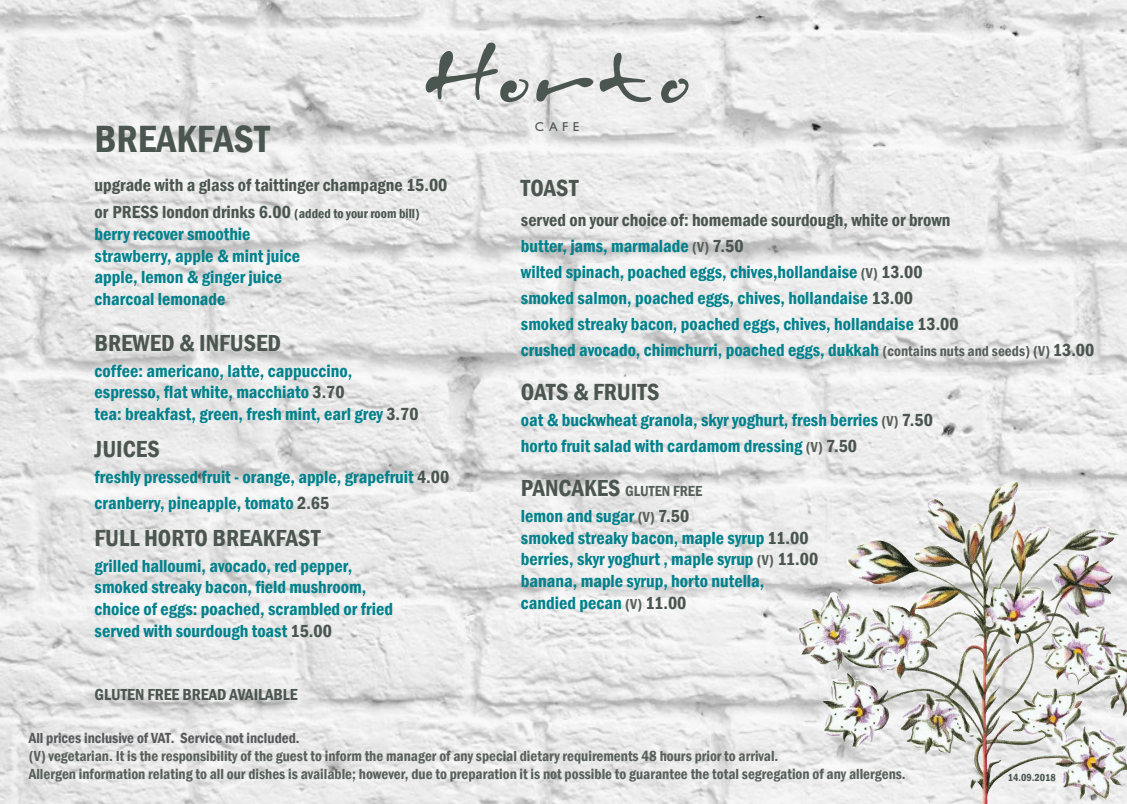
<style>
.page{position:relative;width:1127px;height:804px;background:#fff}
.page>*{position:absolute;margin:0;border:0;box-sizing:border-box;transform-origin:0 0}
.t1{font:600 condensed 39px "Franklin Gothic";color:#4b5650}
.t2{font:600 condensed 24px "Franklin Gothic";color:#4b5650}
.t3{font:600 condensed 23.85px "Franklin Gothic";color:#4b5650}
.t4{font:600 condensed 18px/21.6px "Franklin Gothic";color:#00818c}
.t5{font:600 condensed 18px/27px "Franklin Gothic";color:#4b5650}
.t6{font:600 condensed 16.35px "Franklin Gothic";color:#4b5650}
.t7{font:600 condensed 15px/18px "Franklin Gothic";color:#58605b}
.t8{font:600 condensed 15px "Franklin Gothic";color:#58595b}
.t9{font:600 condensed 13.5px "Franklin Gothic";color:#4b5650}
.t10{font:12.9px "Gill Sans";color:#4b5650}
.t11{font:600 condensed 10.5px "Franklin Gothic";color:#4b5650}
.s1{font-size:18px}
.s2{color:#4b5650}
.s3{font-size:15px;color:#58605b}
.s4{font-size:14.85px;color:#58605b}
.s5{font-size:17.85px}
</style>
<div class="page">
<img style="left:0;top:0;width:1127px;height:804px">
<img style="left:846px;top:482px;width:162px;height:144px">
<svg style="left:536px;top:52px;width:116px;height:50px"></svg>
<svg style="left:426px;top:43px;width:103px;height:60px"></svg>
<svg style="left:661px;top:78px;width:27px;height:25px"></svg>
<h1 class="t1" style="left:95px;top:113px;width:177px">breakfast</h1>
<p class="t5" style="left:95px;top:172px;width:354px">upgrade with a glass of taittinger champagne 15.00 or PRESS</p>
<p class="t9" style="left:162px;top:205px;width:259px"><span class="s1">london drinks 6.00</span> (added to your room bill)</p>
<p class="t4" style="left:95px;top:223px;width:207px">berry recover smoothie strawberry, apple &amp; mint juice apple, lemon &amp; ginger juice charcoal lemonade</p>
<h3 class="t3" style="left:95px;top:327px;width:188px">BREWed &amp; in fused</h3>
<p class="t4" style="left:95px;top:359px;width:325px">coffee: americano, latte, cappuccino, espresso, flat white, macchiato <span class="s2">3.70<br></span>tea: breakfast, green, fresh mint, earl grey <span class="s2">3.70</span></p>
<h3 class="t3" style="left:95px;top:433px;width:66px">JUICEs</h3>
<p class="t4" style="left:95px;top:463px;width:356px;line-height:25.8px">freshly pressed fruit - orange, apple, grapefruit <span class="s2">4.00 </span>cranberry, pineapple, tomato <span class="s2">2.65</span></p>
<h3 class="t3" style="left:95px;top:522px;width:131px">FULL HORTO BREAKFAST</h3>
<p class="t4" style="left:95px;top:554px;width:300px">grilled halloumi, avocado, red pepper, smoked streaky bacon, field mushroom, choice of eggs: poached, scrambled or fried served with sourdough toast <span class="s2">15.00</span></p>
<p class="t6" style="left:95px;top:683px;width:205px">Gluten Free bread available</p>
<p class="t10" style="left:535px;top:120px;width:46px">CAFE</p>
<h2 class="t2" style="left:521px;top:172px;width:36px">TOAST</h2>
<p class="t4" style="left:521px;top:207px;width:575px;line-height:25.8px"><span class="s2">served on your choice of: homemade sourdough, white or brown<br></span>butter, jams, marmalade <span class="s3">(V)</span> <span class="s2">7.50<br></span>wilted spinach, poached eggs, chives,hollandaise <span class="s4">(V)</span> <span class="s2">13.00<br></span>smoked salmon, poached eggs, chives, hollandaise <span class="s2">13.00<br></span>smoked streaky bacon, poached eggs, chives, hollandaise <span class="s2">13.00<br></span>crushed avocado, chimchurri, poached eggs, dukkah <span class="s4">(contains nuts and seeds) (V)</span> <span class="s2">13.00</span></p>
<h2 class="t2" style="left:521px;top:376px;width:129px">oats &amp; FR UITS</h2>
<p class="t4" style="left:521px;top:407px;width:413px;line-height:25.8px">oat &amp; buckwheat granola, skyr yoghurt, <span class="s5">fresh berries</span> <span class="s4">(V)</span> <span class="s2">7.50 </span>horto fruit salad with cardamom dressing <span class="s4">(V)</span> <span class="s2">7.50</span></p>
<h3 class="t3" style="left:521px;top:472px;width:65px">PANCAKES</h3>
<p class="t7" style="left:625px;top:482px;width:57px">GLUTEN FREE</p>
<p class="t4" style="left:521px;top:505px;width:299px">lemon and sugar <span class="s4">(V)</span> <span class="s2">7.50<br></span>smoked streaky bacon, maple syrup <span class="s2">11.00 </span>berries, skyr yoghurt <span class="s5">, maple syrup</span> <span class="s4">(V)</span> <span class="s2">11.00 </span>banana, maple syrup, horto nutella, candied pecan <span class="s4">(V)</span> <span class="s2">11.00</span></p>
<p class="t8" style="left:29px;top:728px;width:272px">All prices inclusive of VAT. Service not included.</p>
<p class="t7" style="left:29px;top:747px;width:878px">(V) vegetarian. It is the responsibility of the guest to inform the manager of any special dietary requirements 48 hours prior to arrival.<br>Allergen information relating to all our dishes is available; however, due to preparation it is not possible to guarantee the total segregation of any allergens.</p>
<p class="t11" style="left:1008px;top:770px;width:49px">14.09.2018</p>
</div>
